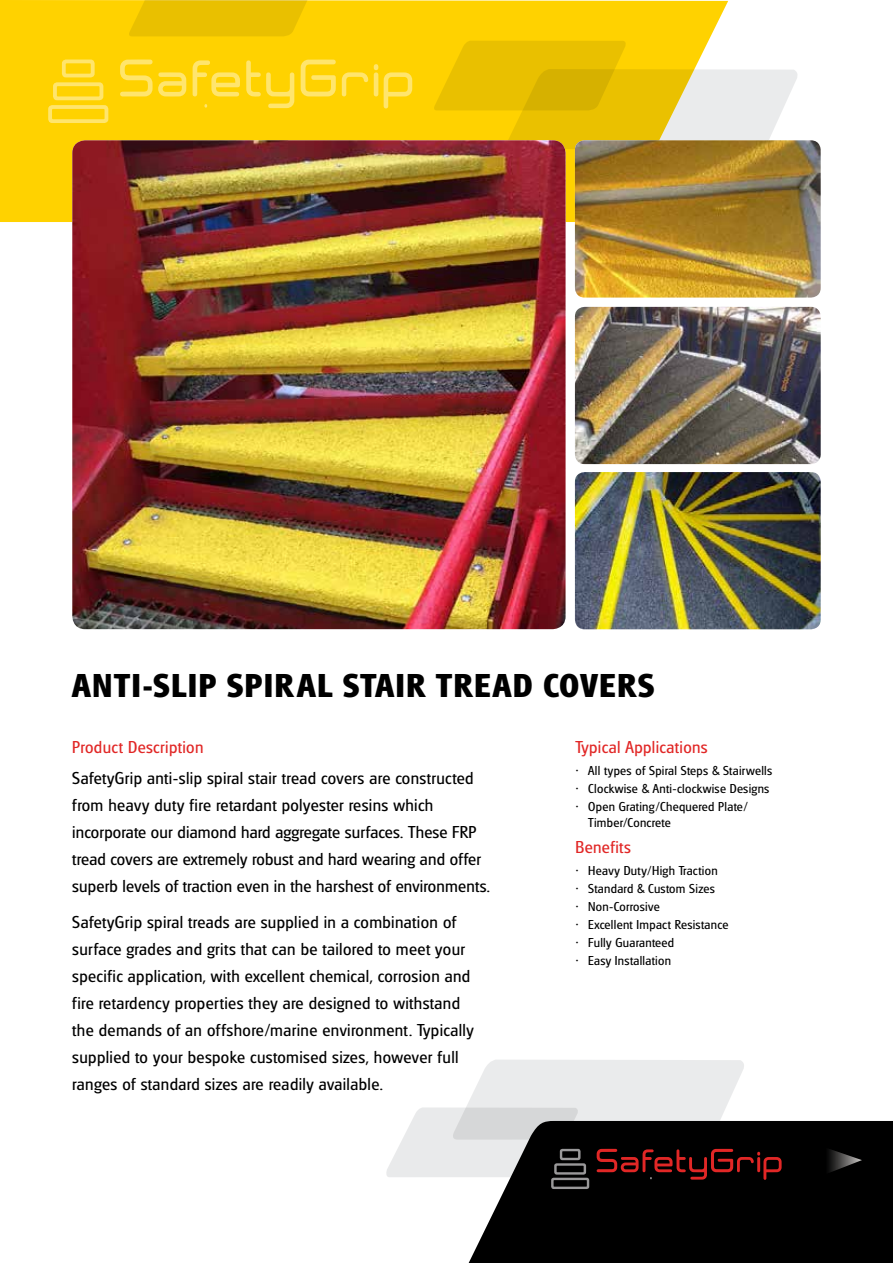
<style>
.page{position:relative;width:893px;height:1263px;background:#fff}
.page>*{position:absolute;margin:0;border:0;box-sizing:border-box;transform-origin:0 0}
.t1{font:700 34.5px "Glasgow";letter-spacing:.05em;color:#000}
.t2{font:18px/27px "Glasgow";letter-spacing:.02em;color:#000}
.t3{font:18px "Glasgow";letter-spacing:.02em;color:#e12726}
.t4{font:13.5px/16.2px "Glasgow";letter-spacing:.02em;color:#000}
</style>
<div class="page">
<div style="left:0;top:0;width:728px;height:222px;background:#ffd200"></div>
<svg style="left:433px;top:41px;width:364px;height:108px;background:#edd14b"></svg>
<svg style="left:128px;top:0;width:194px;height:37px;background:#ecc301"></svg>
<img style="left:575px;top:140px;width:246px;height:158px">
<img style="left:575px;top:307px;width:246px;height:157px">
<img style="left:575px;top:472px;width:246px;height:157px">
<div style="left:469px;top:1121px;width:424px;height:142px;background:#000"></div>
<svg style="left:386px;top:1060px;width:396px;height:129px"></svg>
<img style="left:72px;top:140px;width:494px;height:489px">
<svg style="left:825px;top:1147px;width:37px;height:27px"></svg>
<svg style="left:48px;top:60px;width:60px;height:63px;background:#ffd824"></svg>
<svg style="left:301px;top:60px;width:35px;height:36px"></svg>
<svg style="left:384px;top:72px;width:28px;height:37px"></svg>
<svg style="left:120px;top:59px;width:66px;height:37px;background:#ffd928"></svg>
<svg style="left:193px;top:60px;width:47px;height:36px;background:#ffd92a"></svg>
<svg style="left:246px;top:60px;width:48px;height:48px;background:#ffd71f"></svg>
<svg style="left:342px;top:72px;width:26px;height:24px"></svg>
<svg style="left:374px;top:64px;width:4px;height:32px"></svg>
<svg style="left:204px;top:104px;width:3px;height:4px"></svg>
<h1 class="t1" style="left:72px;top:666px;width:584px">ANTI-SLIP SPIRAL STAIR TREAD COVERS</h1>
<p class="t3" style="left:72px;top:737px;width:133px">Product Description</p>
<p class="t2" style="left:72px;top:765px;width:419px">SafetyGrip anti-slip spiral stair tread covers are constructed from heavy duty fire retardant polyester resins which incorporate our diamond hard aggregate surfaces. These FRP tread covers are extremely robust and hard wearing and offer superb levels of traction even in the harshest of environments.</p>
<p class="t2" style="left:72px;top:909px;width:403px">SafetyGrip spiral treads are supplied in a combination of surface grades and grits that can be tailored to meet your specific application, with excellent chemical, corrosion and fire retardency properties they are designed to withstand the demands of an offshore/marine environment. Typically supplied to your bespoke customised sizes, however full ranges of standard sizes are readily available.</p>
<p class="t3" style="left:575px;top:737px;width:134px">Typical Applications</p>
<p class="t4" style="left:575px;top:763px;width:198px">• All types of Spiral Steps &amp; Stairwells</p>
<p class="t4" style="left:575px;top:781px;width:195px">• Clockwise &amp; Anti-clockwise Designs</p>
<p class="t4" style="left:588px;top:799px;width:161px;text-indent:-13px">• Open Grating/Chequered Plate/<br>Timber/Concrete</p>
<p class="t3" style="left:575px;top:837px;width:57px">Benefits</p>
<p class="t4" style="left:575px;top:863px;width:144px">• Heavy Duty/High Traction</p>
<p class="t4" style="left:575px;top:881px;width:141px">• Standard &amp; Custom Sizes</p>
<p class="t4" style="left:575px;top:899px;width:86px">• Non-Corrosive</p>
<p class="t4" style="left:575px;top:917px;width:154px">• Excellent Impact Resistance</p>
<p class="t4" style="left:575px;top:935px;width:100px">• Fully Guaranteed</p>
<p class="t4" style="left:575px;top:953px;width:97px">• Easy Installation</p>
</div>
